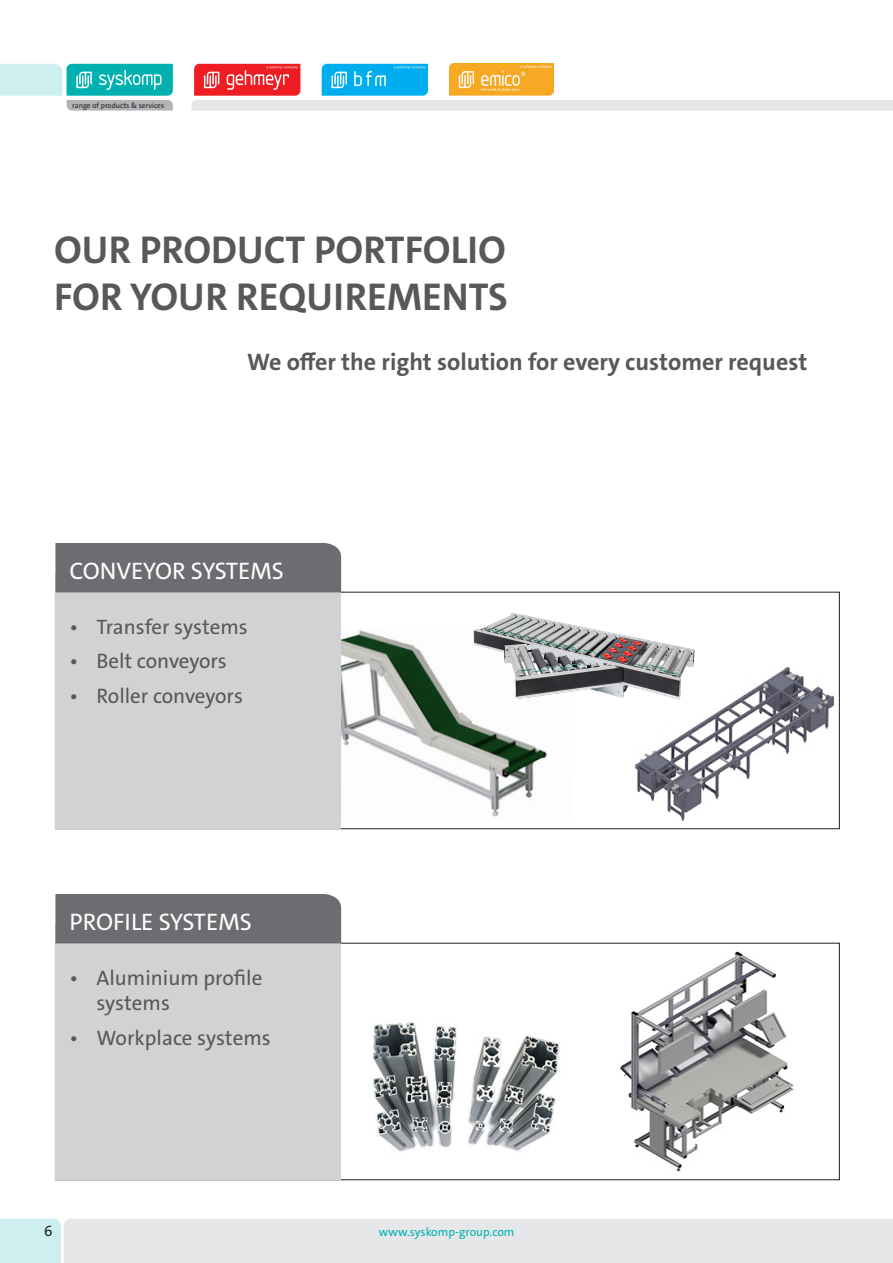
<style>
.page{position:relative;width:893px;height:1263px;background:#fff}
.page>*{position:absolute;margin:0;border:0;box-sizing:border-box;transform-origin:0 0}
.h1_-_titel{font:700 39px "The Sans C4 s";color:#57585a}
.h1_-_titel-2{font:700 24px "The Sans C4 s";color:#57585a}
.h1_-_titel-3{font:24px "The Sans C4 s";color:#fff}
.t1{font:21px/25.2px "The Sans C4 s";color:#57585a}
.t2{font:15px "The Sans C4 s";color:#231f20}
.t3{font:12px "The Sans C4 s";color:#00b1b0}
.t4{font:7.5px "The Sans C4 s";color:#231f20}
</style>
<div class="page">
<svg style="left:0;top:1218px;width:893px;height:45px;background:#e4e7e9"></svg>
<svg style="left:0;top:64px;width:173px;height:47px"></svg>
<svg style="left:191px;top:64px;width:702px;height:47px"></svg>
<img style="left:373px;top:1021px;width:186px;height:131px">
<img style="left:620px;top:951px;width:174px;height:221px">
<div style="left:55px;top:924px;width:286px;height:256px;background:#d1d2d4"></div>
<div style="left:55px;top:894px;width:286px;height:49px;background:#6c6d70"></div>
<img style="left:634px;top:667px;width:201px;height:154px">
<img style="left:341px;top:630px;width:206px;height:187px">
<img style="left:457px;top:613px;width:258px;height:94px">
<div style="left:55px;top:574px;width:286px;height:255px;background:#d1d2d4"></div>
<div style="left:55px;top:543px;width:286px;height:49px;background:#6c6d70"></div>
<p class="t4" style="left:72px;top:100px;width:93px">range of products &amp; services</p>
<p class="h1_-_titel" style="left:54px;top:224px;width:453px">OUR PRODUCT PORTFOLIO</p>
<p class="h1_-_titel" style="left:54px;top:271px;width:455px">FOR YOUR REQUIREMENTS</p>
<p class="h1_-_titel-2" style="left:247px;top:346px;width:562px">We offer the right solution for every customer request</p>
<p class="h1_-_titel-3" style="left:69px;top:555px;width:216px">CONVEYOR SYSTEMS</p>
<p class="t1" style="left:69px;top:614px;width:180px">• Transfer systems</p>
<p class="t1" style="left:69px;top:649px;width:159px">• Belt conveyors</p>
<p class="t1" style="left:69px;top:683px;width:175px">• Roller conveyors</p>
<p class="h1_-_titel-3" style="left:69px;top:906px;width:184px">PROFILE SYSTEMS</p>
<p class="t1" style="left:96px;top:965px;width:167px;text-indent:-27px">• Aluminium profile systems</p>
<p class="t1" style="left:69px;top:1025px;width:203px">• Workplace systems</p>
<p class="t2" style="left:44px;top:1221px;width:10px">6</p>
<p class="t3" style="left:379px;top:1224px;width:137px">www.syskomp-group.com</p>
</div>
